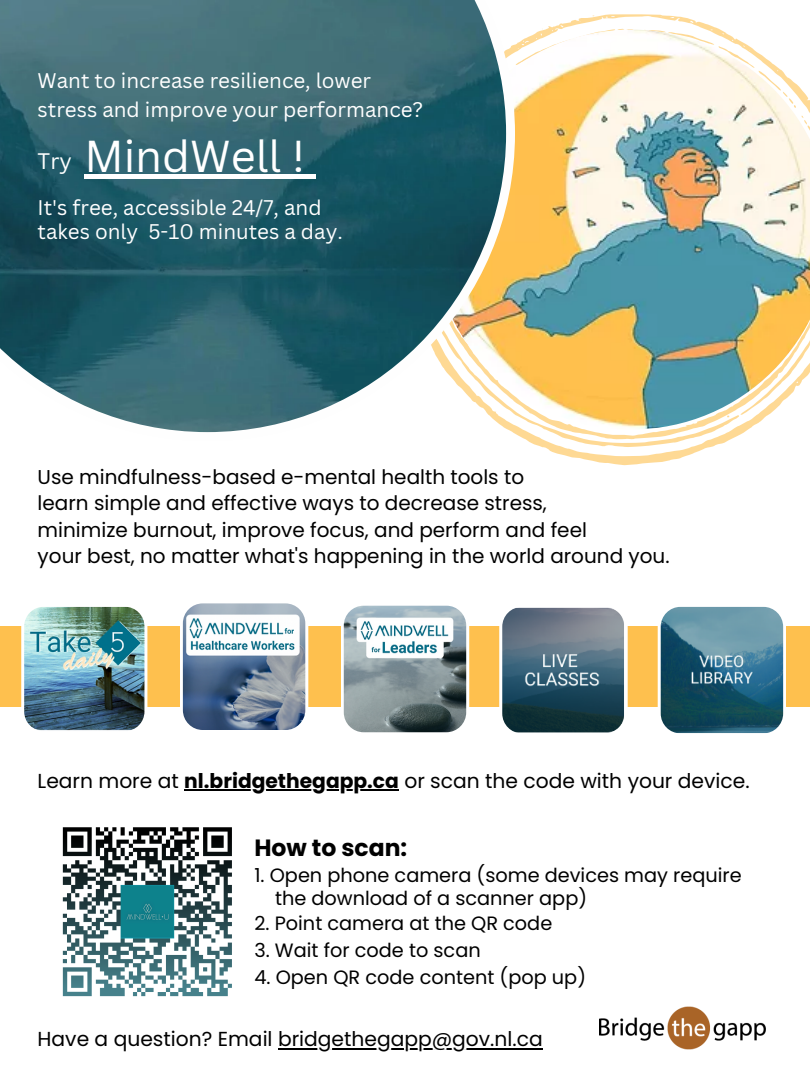
<style>
.page{position:relative;width:810px;height:1080px;background:#fff}
.page>*{position:absolute;margin:0;border:0;box-sizing:border-box;transform-origin:0 0}
.t1{font:43.5px "Canva Sans";color:#fff}
.t2{font:700 23.5px "Poppins";color:#000}
.t3{font:21.88px "Canva Sans";color:#fff}
.t4{font:20.62px/28.6px "Canva Sans";color:#fff}
.t5{font:20.25px "Poppins";color:#000}
.t6{font:20px/26.2px "Poppins";color:#000}
.t7{font:19.31px "Poppins";color:#000}
.s1{font-weight:700}
</style>
<div class="page">
<svg style="left:515px;top:14px;width:234px;height:451px"></svg>
<img style="left:515px;top:30px;width:295px;height:399px">
<svg style="left:202px;top:44px;width:313px;height:390px"></svg>
<img style="left:0;top:0;width:506px;height:432px">
<div style="left:0;top:626px;width:810px;height:81px;background:#fec04e"></div>
<svg style="left:658px;top:606px;width:128px;height:128px;background:#47788b"></svg>
<svg style="left:499px;top:607px;width:129px;height:126px;background:#556e7c"></svg>
<svg style="left:341px;top:605px;width:128px;height:128px;background:#95a4a8"></svg>
<svg style="left:180px;top:603px;width:128px;height:127px;background:#90a2b4"></svg>
<img style="left:21px;top:606px;width:126px;height:125px">
<img style="left:600px;top:1006px;width:165px;height:44px">
<img style="left:62px;top:827px;width:170px;height:169px">
<hr style="left:184px;top:789px;width:39px;height:2px;background:#000">
<hr style="left:223px;top:789px;width:176px;height:2px;background:#000">
<div style="left:84px;top:174px;width:221px;height:5px;background:#fff"></div>
<div style="left:305px;top:174px;width:11px;height:5px;background:#fff"></div>
<hr style="left:278px;top:1048px;width:265px;height:2px;background:#000">
<p class="t4" style="left:38px;top:66px;width:387px">Want to increase resilience, lower stress and improve your performance?</p>
<p class="t3" style="left:38px;top:146px;width:36px">Try</p>
<p class="t4" style="left:38px;top:194px;width:307px;line-height:24.4px">It's free, accessible 24/7, and takes only 5-10 minutes a day.</p>
<p class="t1" style="left:84px;top:126px;width:222px">MindWell !</p>
<h2 class="t6" style="left:38px;top:464px;width:633px">Use mindfulness-based e-mental health tools to<br>learn simple and effective ways to decrease stress,<br>minimize burnout, improve focus, and perform and feel<br>your best, no matter what's happening in the world around you.</h2>
<p class="t5" style="left:38px;top:767px;width:714px">Learn more at <span class="s1">nl.bridgethegapp.ca</span> or scan the code with your device.</p>
<p class="t2" style="left:254px;top:831px;width:154px">How to scan:</p>
<p class="t7" style="left:254px;top:862px;width:489px">1. Open phone camera (some devices may require</p>
<p class="t7" style="left:275px;top:885px;width:314px">the download of a scanner app)</p>
<p class="t7" style="left:254px;top:910px;width:299px">2. Point camera at the QR code</p>
<p class="t7" style="left:254px;top:937px;width:228px">3. Wait for code to scan</p>
<p class="t7" style="left:254px;top:963px;width:333px">4. Open QR code content (pop up)</p>
<h2 class="t5" style="left:38px;top:1025px;width:507px">Have a question? Email bridgethegapp@gov.nl.ca</h2>
</div>
